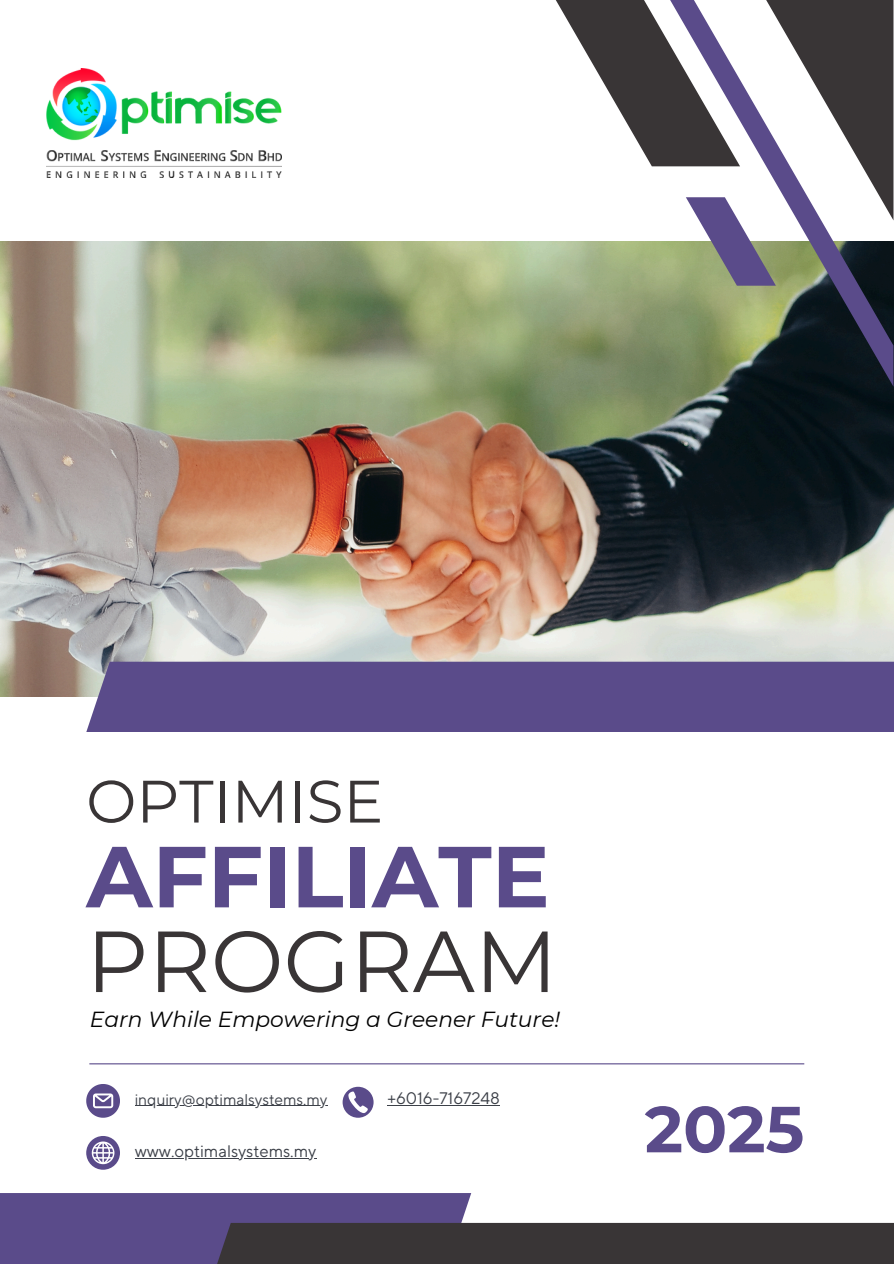
<style>
.page{position:relative;width:894px;height:1264px;background:#fff}
.page>*{position:absolute;margin:0;border:0;box-sizing:border-box;transform-origin:0 0}
.t1{font:700 86.4px "Montserrat";color:#5a4b8a}
.t2{font:86.4px "Montserrat";color:#393536}
.t3{font:700 64.95px "Montserrat";color:#5a4b8a}
.t4{font:59.7px "Montserrat";color:#393536}
.t5{font:italic 21.75px "Montserrat";color:#000}
.t6{font:16.65px "TT Norms Pro";color:#3c4048}
.t7{font:15.45px "TT Norms Pro";color:#3c4048}
</style>
<div class="page">
<img style="left:0;top:241px;width:893px;height:456px">
<svg style="left:650px;top:286px;width:242px;height:101px;background:#525d4b"></svg>
<svg style="left:536px;top:0;width:356px;height:286px"></svg>
<div style="left:0;top:1192px;width:471px;height:71px;background:#5a4b8a"></div>
<div style="left:164px;top:1222px;width:729px;height:41px;background:#393536"></div>
<div style="left:86px;top:661px;width:807px;height:71px;background:#5a4b8a"></div>
<hr style="left:89px;top:1063px;width:715px;height:1px;background:#5a4b8a">
<img style="left:46px;top:69px;width:235px;height:108px">
<svg style="left:86px;top:1084px;width:34px;height:33px"></svg>
<svg style="left:86px;top:1136px;width:34px;height:33px"></svg>
<svg style="left:342px;top:1086px;width:31px;height:31px"></svg>
<hr style="left:135px;top:1105px;width:192px;height:1px;background:#3c4048">
<hr style="left:135px;top:1158px;width:181px;height:1px;background:#3c4048">
<hr style="left:387px;top:1104px;width:113px;height:1px;background:#3c4048">
<p class="t4" style="left:86px;top:764px;width:298px">OPTIMISE</p>
<p class="t1" style="left:86px;top:823px;width:465px">AFFILIATE</p>
<h3 class="t2" style="left:86px;top:908px;width:472px">PROGRAM</h3>
<p class="t5" style="left:90px;top:1006px;width:471px">Earn While Empowering a Greener Future!</p>
<h2 class="t7" style="left:135px;top:1089px;width:194px">inquiry@optimalsystems.my</h2>
<h5 class="t6" style="left:135px;top:1141px;width:183px">www.optimalsystems.my</h5>
<p class="t6" style="left:387px;top:1087px;width:114px">+6016-7167248</p>
<h1 class="t3" style="left:644px;top:1089px;width:161px">2025</h1>
</div>
